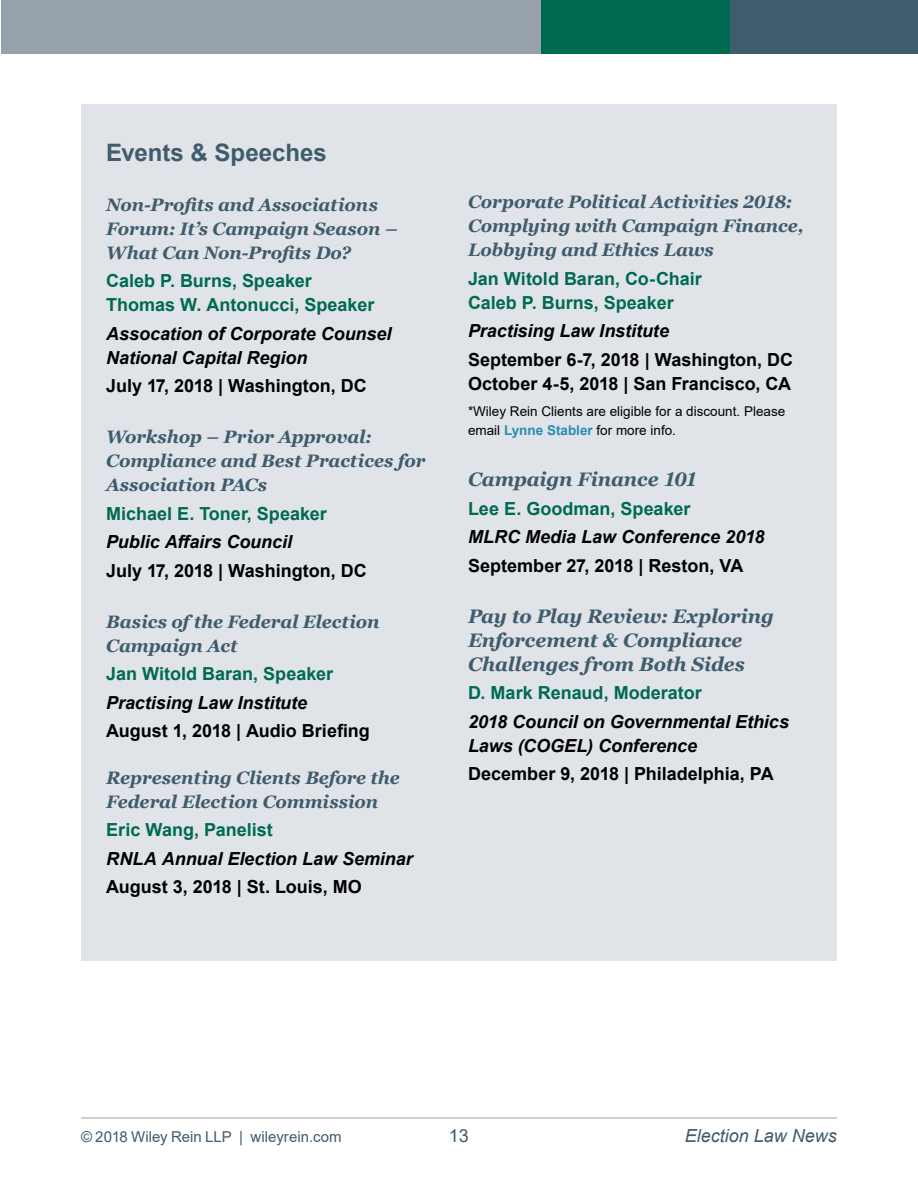
<style>
.page{position:relative;width:918px;height:1188px;background:#fff}
.page>*{position:absolute;margin:0;border:0;box-sizing:border-box;transform-origin:0 0}
.t1{font:700 24px "Arial";color:#3f5c6c}
.t2{font:italic 700 19.5px/24px "Georgia";letter-spacing:-.005em;color:#3f5c6c}
.t3{font:italic 700 18px/24px "Georgia";letter-spacing:-.005em;color:#3f5c6c}
.t4{font:italic 700 18px/24px "Arial";letter-spacing:-.005em;color:#000}
.t5{font:700 18px/24px "Arial";color:#000}
.t6{font:700 18px/24px "Arial";color:#006a51}
.t7{font:italic 18px "Arial";color:#3f5c6c}
.t8{font:18px "Arial";color:#3f5c6c}
.t9{font:15px "Arial";color:#3f5c6c}
.t10{font:13.5px/19.5px "Arial";color:#000}
.s1{font-weight:700;color:#2b8db0}
</style>
<div class="page">
<hr style="left:81px;top:1118px;width:756px;height:1px;background:#97a1b3">
<div style="left:1px;top:0;width:540px;height:54px;background:#96a1ab"></div>
<div style="left:541px;top:0;width:189px;height:54px;background:#006a51"></div>
<div style="left:730px;top:0;width:188px;height:54px;background:#3f5c6c"></div>
<div style="left:81px;top:104px;width:756px;height:857px;background:#e0e3e8"></div>
<h1 class="t1" style="left:106px;top:136px;width:222px">Events &amp; Speeches</h1>
<p class="t3" style="left:106px;top:193px;width:293px">Non-Profits and Associations<br>Forum: It’s Campaign Season –<br>What Can Non-Profits Do?</p>
<p class="t6" style="left:106px;top:269px;width:270px">Caleb P. Burns, Speaker<br>Thomas W. Antonucci, Speaker</p>
<p class="t4" style="left:106px;top:322px;width:287px">Assocation of Corporate Counsel<br>National Capital Region</p>
<p class="t5" style="left:106px;top:374px;width:262px">July 17, 2018 | Washington, DC</p>
<p class="t3" style="left:106px;top:425px;width:321px">Workshop – Prior Approval:<br>Compliance and Best Practices for<br>Association PACs</p>
<p class="t6" style="left:106px;top:502px;width:222px">Michael E. Toner, Speaker</p>
<p class="t4" style="left:106px;top:531px;width:187px">Public Affairs Council</p>
<p class="t5" style="left:106px;top:559px;width:262px">July 17, 2018 | Washington, DC</p>
<p class="t3" style="left:106px;top:610px;width:275px">Basics of the Federal Election<br>Campaign Act</p>
<p class="t6" style="left:106px;top:662px;width:228px">Jan Witold Baran, Speaker</p>
<p class="t4" style="left:106px;top:691px;width:203px">Practising Law Institute</p>
<p class="t5" style="left:106px;top:719px;width:265px">August 1, 2018 | Audio Briefing</p>
<p class="t3" style="left:106px;top:766px;width:295px">Representing Clients Before the<br>Federal Election Commission</p>
<p class="t6" style="left:106px;top:818px;width:168px">Eric Wang, Panelist</p>
<p class="t4" style="left:106px;top:847px;width:308px">RNLA Annual Election Law Seminar</p>
<p class="t5" style="left:106px;top:875px;width:257px">August 3, 2018 | St. Louis, MO</p>
<p class="t3" style="left:468px;top:190px;width:337px">Corporate Political Activities 2018:<br>Complying with Campaign Finance,<br>Lobbying and Ethics Laws</p>
<p class="t6" style="left:468px;top:267px;width:235px">Jan Witold Baran, Co-Chair<br>Caleb P. Burns, Speaker</p>
<p class="t4" style="left:468px;top:320px;width:203px">Practising Law Institute</p>
<p class="t5" style="left:468px;top:348px;width:327px">September 6-7, 2018 | Washington, DC<br>October 4-5, 2018 | San Francisco, CA</p>
<p class="t10" style="left:468px;top:401px;width:319px">*Wiley Rein Clients are eligible for a discount. Please email <span class="s1">Lynne Stabler</span> for more info.</p>
<p class="t2" style="left:468px;top:467px;width:232px">Campaign Finance 101</p>
<p class="t6" style="left:468px;top:496px;width:224px">Lee E. Goodman, Speaker</p>
<p class="t4" style="left:468px;top:525px;width:298px">MLRC Media Law Conference 2018</p>
<p class="t5" style="left:468px;top:553px;width:277px">September 27, 2018 | Reston, VA</p>
<p class="t2" style="left:468px;top:604px;width:307px">Pay to Play Review: Exploring<br>Enforcement &amp; Compliance<br>Challenges from Both Sides</p>
<p class="t6" style="left:468px;top:681px;width:235px">D. Mark Renaud, Moderator</p>
<p class="t4" style="left:468px;top:710px;width:323px">2018 Council on Governmental Ethics<br>Laws (COGEL) Conference</p>
<p class="t5" style="left:468px;top:762px;width:307px">December 9, 2018 | Philadelphia, PA</p>
<p class="t9" style="left:81px;top:1126px;width:262px">© 2018 Wiley Rein LLP | wileyrein.com</p>
<p class="t8" style="left:449px;top:1123px;width:22px">13</p>
<p class="t7" style="left:685px;top:1124px;width:154px">Election Law News</p>
</div>
